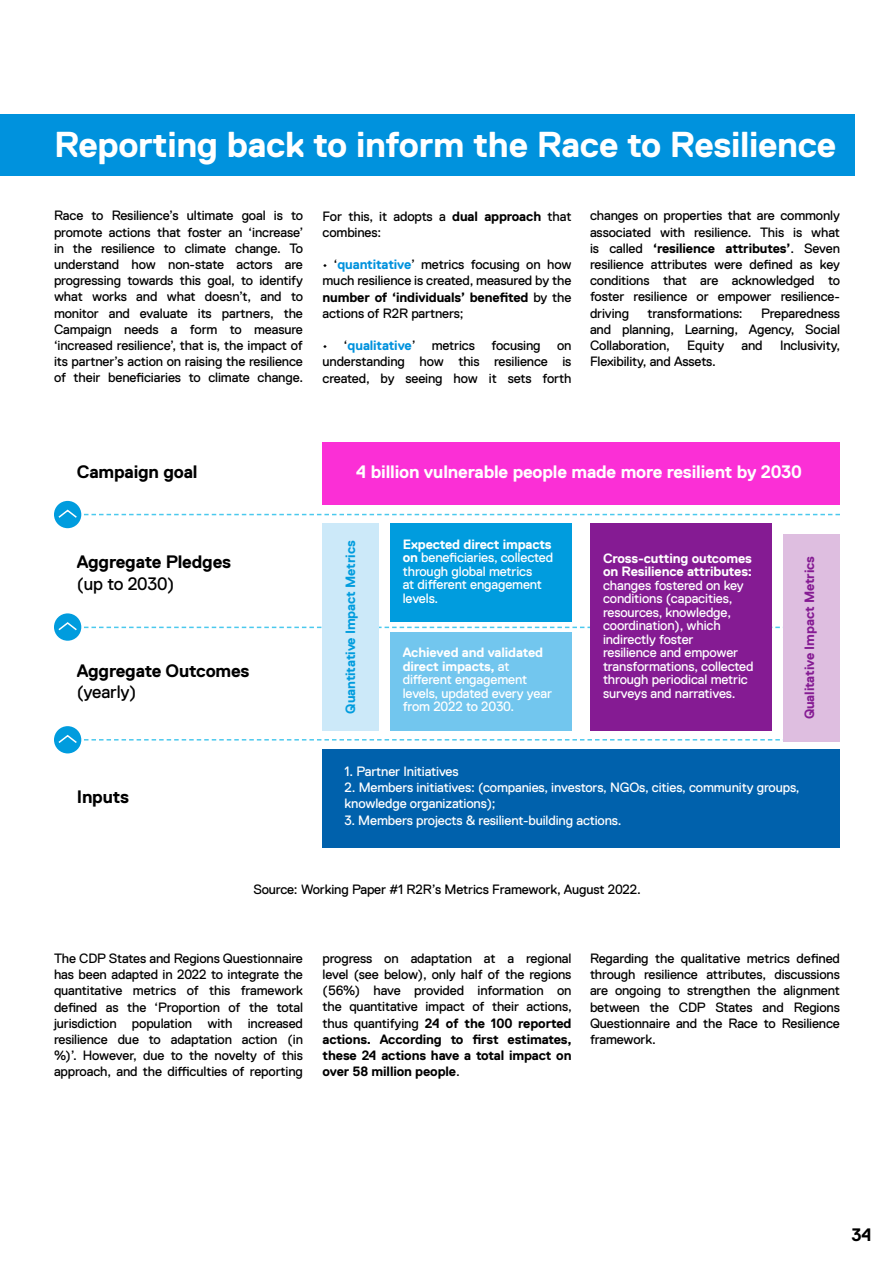
<style>
.page{position:relative;width:894px;height:1263px;background:#fff}
.page>*{position:absolute;margin:0;border:0;box-sizing:border-box;transform-origin:0 0}
.t1{font:700 36px "Replica";letter-spacing:-.01em;color:#fff}
.t2{font:700 18px "Replica";letter-spacing:-.01em;color:#000}
.t3{font:700 18px "Replica";letter-spacing:-.01em;color:#fff}
.t4{font:18px "Replica Pro";letter-spacing:-.01em;color:#000}
.t5{font:13.5px/16.2px "Replica Pro";letter-spacing:-.01em;color:#000;text-align:justify}
.t6{font:13.5px/13.5px "Replica Pro";letter-spacing:-.01em;color:#fff}
.t7{font:700 13.5px/16.2px "Replica";letter-spacing:-.01em;color:#000;text-align:justify}
.t8{font:700 13.5px/13.5px "Replica";letter-spacing:-.01em;color:#fff}
.t9{font:700 13.5px "Replica";letter-spacing:-.01em;color:#009cde}
.t10{font:700 13.5px "Replica";letter-spacing:-.01em;color:#851b93}
.s1{font-family:"Replica";font-weight:700}
.s2{font-family:"Replica";font-weight:700;color:#0092dd}
.s3{font-family:"Replica Pro";font-weight:400}
</style>
<div class="page">
<div style="left:322px;top:442px;width:518px;height:63px;background:#fb2fd6"></div>
<div style="left:322px;top:749px;width:518px;height:99px;background:#0061ac"></div>
<div style="left:390px;top:523px;width:182px;height:99px;background:#009cde"></div>
<div style="left:390px;top:632px;width:182px;height:99px;background:#72c6ee"></div>
<div style="left:591px;top:523px;width:181px;height:208px;background:#851b93"></div>
<div style="left:322px;top:523px;width:58px;height:208px;background:#cce9f9"></div>
<div style="left:783px;top:534px;width:57px;height:207px;background:#debee0"></div>
<div style="left:0;top:114px;width:855px;height:62px;background:#0092dd"></div>
<div style="left:54px;top:501px;width:27px;height:27px;background:#009cde;border-radius:50%"></div>
<svg style="left:54px;top:509px;width:786px;height:10px"></svg>
<div style="left:54px;top:613px;width:27px;height:28px;background:#009cde;border-radius:50%"></div>
<svg style="left:54px;top:621px;width:729px;height:11px"></svg>
<div style="left:54px;top:726px;width:27px;height:27px;background:#009cde;border-radius:50%"></div>
<svg style="left:54px;top:734px;width:786px;height:11px"></svg>
<h1 class="t1" style="left:54px;top:125px;width:784px">Reporting back to inform the Race to Resilience</h1>
<p class="t5" style="left:54px;top:208px;width:251px">Race to Resilience’s ultimate goal is to promote actions that foster an ‘increase’ in the resilience to climate change. To understand how non-state actors are progressing towards this goal, to identify what works and what doesn’t, and to monitor and evaluate its partners, the Campaign needs a form to measure ‘increased resilience’, that is, the impact of its partner’s action on raising the resilience of their beneficiaries to climate change.</p>
<p class="t5" style="left:323px;top:208px;width:251px">For this, it adopts a <span class="s1">dual approach</span> that combines:</p>
<p class="t5" style="left:323px;top:256px;width:251px">• ‘<span class="s2">quantitative</span>’ metrics focusing on how much resilience is created, measured by the</p>
<p class="t7" style="left:323px;top:289px;width:251px">number of ‘individuals’ benefited <span class="s3">by the</span></p>
<p class="t5" style="left:323px;top:305px;width:143px">actions of R2R partners;</p>
<p class="t5" style="left:323px;top:337px;width:251px">• ‘<span class="s2">qualitative</span>’ metrics focusing on understanding how this resilience is created, by seeing how it sets forth</p>
<p class="t5" style="left:590px;top:208px;width:252px">changes on properties that are commonly associated with resilience. This is what</p>
<p class="t7" style="left:590px;top:240px;width:252px"><span class="s3">is called</span> ‘resilience attributes’<span class="s3">. Seven</span></p>
<p class="t5" style="left:590px;top:256px;width:252px">resilience attributes were defined as key conditions that are acknowledged to foster resilience or empower resilience&shy;driving</p>
<p class="t5" style="left:590px;top:305px;width:252px;text-indent:171px">Preparedness and planning, Learning, Agency, Social Collaboration,</p>
<p class="t5" style="left:648px;top:305px;width:97px">transformations:</p>
<p class="t5" style="left:687px;top:337px;width:39px">Equity</p>
<p class="t5" style="left:742px;top:337px;width:23px">and</p>
<p class="t5" style="left:780px;top:337px;width:62px">Inclusivity,</p>
<p class="t5" style="left:590px;top:353px;width:127px">Flexibility, and Assets.</p>
<h2 class="t2" style="left:77px;top:462px;width:122px">Campaign goal</h2>
<h2 class="t2" style="left:77px;top:552px;width:156px">Aggregate Pledges</h2>
<h2 class="t4" style="left:77px;top:574px;width:99px">(up to 2030)</h2>
<h2 class="t2" style="left:77px;top:661px;width:174px">Aggregate Outcomes</h2>
<h2 class="t4" style="left:77px;top:682px;width:61px">(yearly)</h2>
<h2 class="t2" style="left:77px;top:787px;width:54px">Inputs</h2>
<h2 class="t3" style="left:356px;top:462px;width:447px">4 billion vulnerable people made more resilient by 2030</h2>
<p class="t9" style="left:343px;top:714px;width:175px;rotate:-90deg">Quantitative Impact Metrics</p>
<p class="t8" style="left:403px;top:537px;width:150px">Expected direct impacts</p>
<p class="t6" style="left:403px;top:551px;width:152px"><span class="s1">on</span> beneficiaries, collected through global metrics<br>at different engagement levels.</p>
<p class="t8" style="left:403px;top:646px;width:142px">Achieved and validated direct impacts, <span class="s3">at</span></p>
<p class="t6" style="left:403px;top:673px;width:151px">different engagement levels, updated every year from 2022 to 2030.</p>
<p class="t8" style="left:603px;top:551px;width:151px">Cross-cutting outcomes on Resilience attributes:</p>
<p class="t6" style="left:603px;top:578px;width:152px">changes fostered on key conditions (capacities, resources, knowledge, coordination), which indirectly foster<br>resilience and empower transformations, collected through periodical metric surveys and narratives.</p>
<p class="t10" style="left:802px;top:719px;width:165px;rotate:-90deg">Qualitative Impact Metrics</p>
<p class="t6" style="left:345px;top:765px;width:116px">1. Partner Initiatives</p>
<p class="t6" style="left:345px;top:780px;width:457px;line-height:16.2px">2. Members initiatives: (companies, investors, NGOs, cities, community groups, knowledge organizations);</p>
<p class="t6" style="left:345px;top:813px;width:279px">3. Members projects &amp; resilient-building actions.</p>
<p class="t5" style="left:253px;top:881px;width:389px">Source: Working Paper #1 R2R’s Metrics Framework, August 2022.</p>
<p class="t5" style="left:54px;top:950px;width:251px">The CDP States and Regions Questionnaire has been adapted in 2022 to integrate the quantitative metrics of this framework defined as the ‘Proportion of the total jurisdiction population with increased resilience due to adaptation action (in %)’. However, due to the novelty of this approach, and the difficulties of reporting</p>
<p class="t5" style="left:323px;top:950px;width:251px">progress on adaptation at a regional level (see below), only half of the regions (56%) have provided information on the quantitative impact of their actions,</p>
<p class="t7" style="left:323px;top:1015px;width:251px"><span class="s3">thus quantifying</span> 24 of the 100 reported actions. According to first estimates, these 24 actions have a total impact on over 58 million people<span class="s3">.</span></p>
<p class="t5" style="left:590px;top:950px;width:252px">Regarding the qualitative metrics defined through resilience attributes, discussions are ongoing to strengthen the alignment between the CDP States and Regions Questionnaire and the Race to Resilience framework.</p>
<h2 class="t2" style="left:852px;top:1225px;width:22px">34</h2>
</div>
